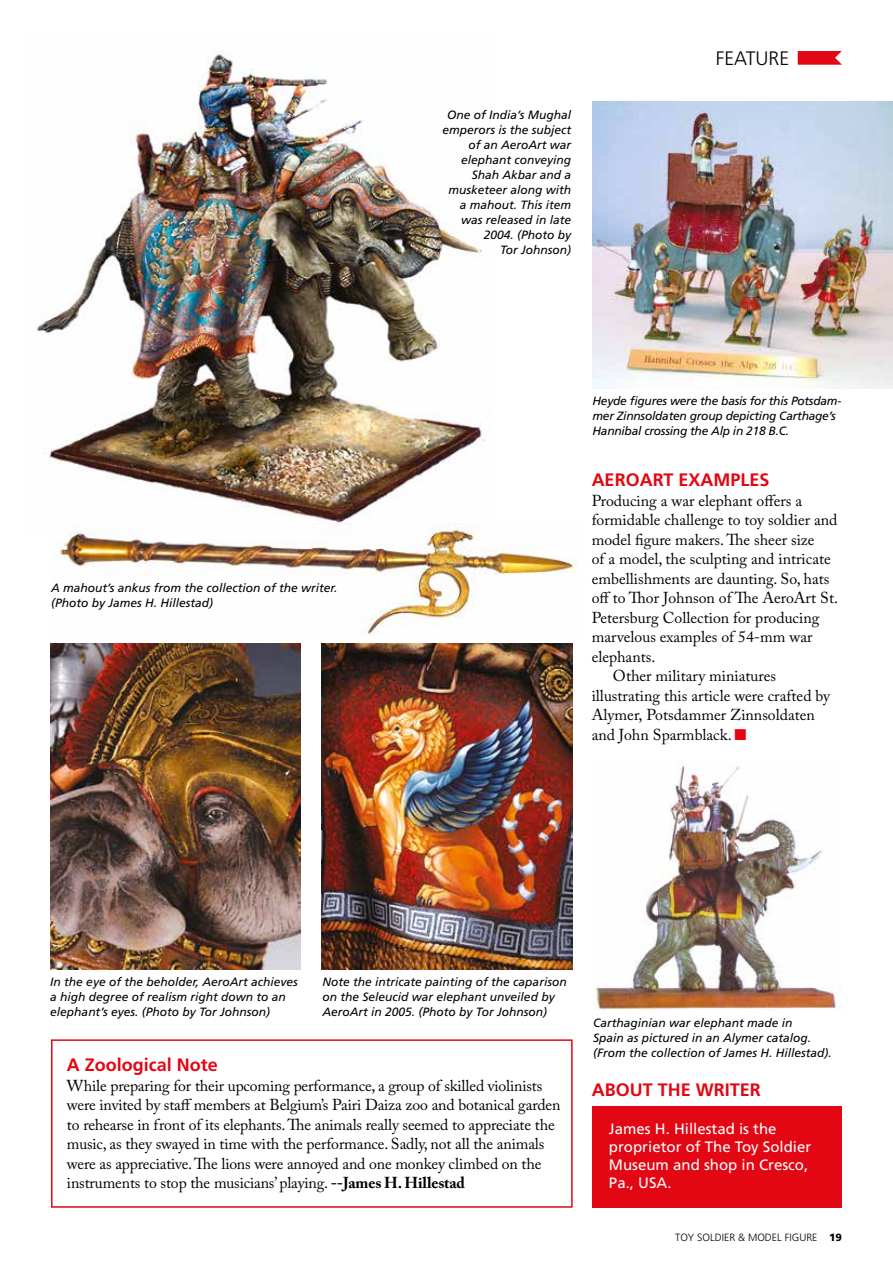
<style>
.page{position:relative;width:893px;height:1263px;background:#fff}
.page>*{position:absolute;margin:0;border:0;box-sizing:border-box;transform-origin:0 0}
.t1{font:300 19.5px "Frutiger";color:#000}
.t2{font:700 18px "Frutiger";color:#e30613}
.t3{font:15.75px/19.5px "Adobe Caslon Pro";letter-spacing:-.005em;color:#000}
.t4{font:15px/18px "Frutiger";color:#fff}
.t5{font:italic 12px/15px "Frutiger";color:#000}
.t6{font:italic 12px/15px "Frutiger";letter-spacing:-.02em;color:#000}
.t7{font:300 10.5px "Frutiger";color:#000}
.s1{color:#e30613}
.s2{font-weight:700}
.s3{font-weight:900}
</style>
<div class="page">
<svg style="left:798px;top:51px;width:44px;height:14px"></svg>
<div style="left:592px;top:1106px;width:250px;height:102px;background:#e30613"></div>
<div style="left:51px;top:1039px;width:522px;height:169px;border:2px solid #e30613"></div>
<img style="left:592px;top:102px;width:301px;height:287px">
<img style="left:593px;top:762px;width:249px;height:248px">
<img style="left:36px;top:51px;width:450px;height:473px">
<img style="left:58px;top:524px;width:518px;height:112px">
<img style="left:322px;top:643px;width:251px;height:326px">
<img style="left:51px;top:643px;width:249px;height:326px">
<p class="t5" style="left:51px;top:580px;width:288px">A mahout’s ankus from the collection of the writer. (Photo by James H. Hillestad)</p>
<p class="t5" style="left:442px;top:107px;width:130px;text-align:right">One of India’s Mughal emperors is the subject of an AeroArt war elephant conveying<br>Shah Akbar and a musketeer along with a mahout. This item was released in late<br>2004. (Photo by<br>Tor Johnson)</p>
<p class="t1" style="left:716px;top:47px;width:75px">FEATURE</p>
<p class="t6" style="left:592px;top:394px;width:250px">Heyde figures were the basis for this Potsdam&shy;mer Zinnsoldaten group depicting Carthage’s<br>Hannibal crossing the Alp in 218 B.C.</p>
<p class="t2" style="left:592px;top:469px;width:179px">AEROART EXAMPLES</p>
<p class="t3" style="left:592px;top:490px;width:212px">Producing a war elephant offers a</p>
<p class="t3" style="left:592px;top:510px;width:247px">formidable challenge to toy soldier and</p>
<p class="t3" style="left:592px;top:529px;width:224px">model figure makers. The sheer size</p>
<p class="t3" style="left:592px;top:549px;width:241px">of a model, the sculpting and intricate</p>
<p class="t3" style="left:592px;top:568px;width:239px">embellishments are daunting. So, hats</p>
<p class="t3" style="left:592px;top:588px;width:248px">off to Thor Johnson of The AeroArt St.</p>
<p class="t3" style="left:592px;top:607px;width:229px">Petersburg Collection for producing</p>
<p class="t3" style="left:592px;top:627px;width:222px">marvelous examples of 54-mm war</p>
<p class="t3" style="left:592px;top:646px;width:65px">elephants.</p>
<p class="t3" style="left:613px;top:666px;width:165px">Other military miniatures</p>
<p class="t3" style="left:592px;top:685px;width:240px">illustrating this article were crafted by</p>
<p class="t3" style="left:592px;top:705px;width:225px">Alymer, Potsdammer Zinnsoldaten</p>
<p class="t3" style="left:592px;top:724px;width:156px">and John Sparmblack. <span class="s1">■</span></p>
<p class="t5" style="left:50px;top:974px;width:249px">In the eye of the beholder, AeroArt achieves a high degree of realism right down to an elephant’s eyes. (Photo by Tor Johnson)</p>
<p class="t5" style="left:323px;top:974px;width:246px">Note the intricate painting of the caparison on the Seleucid war elephant unveiled by<br>AeroArt in 2005. (Photo by Tor Johnson)</p>
<p class="t2" style="left:67px;top:1054px;width:153px">A Zoological Note</p>
<p class="t3" style="left:67px;top:1075px;width:495px">While preparing for their upcoming performance, a group of skilled violinists were invited by staff members at Belgium’s Pairi Daiza zoo and botanical garden to rehearse in front of its elephants. The animals really seemed to appreciate the music, as they swayed in time with the performance. Sadly, not all the animals were as appreciative. The lions were annoyed and one monkey climbed on the instruments to stop the musicians’ playing. <span class="s2">--James H. Hillestad</span></p>
<p class="t5" style="left:593px;top:1015px;width:240px">Carthaginian war elephant made in<br>Spain as pictured in an Alymer catalog. (From the collection of James H. Hillestad).</p>
<p class="t2" style="left:592px;top:1079px;width:171px">ABOUT THE WRITER</p>
<p class="t4" style="left:609px;top:1119px;width:204px">James H. Hillestad is the proprietor of The Toy Soldier<br>Museum and shop in Cresco,<br>Pa., USA.</p>
<p class="t7" style="left:675px;top:1232px;width:168px">TOY SOLDIER &amp; MODEL FIGURE <span class="s3">19</span></p>
</div>
